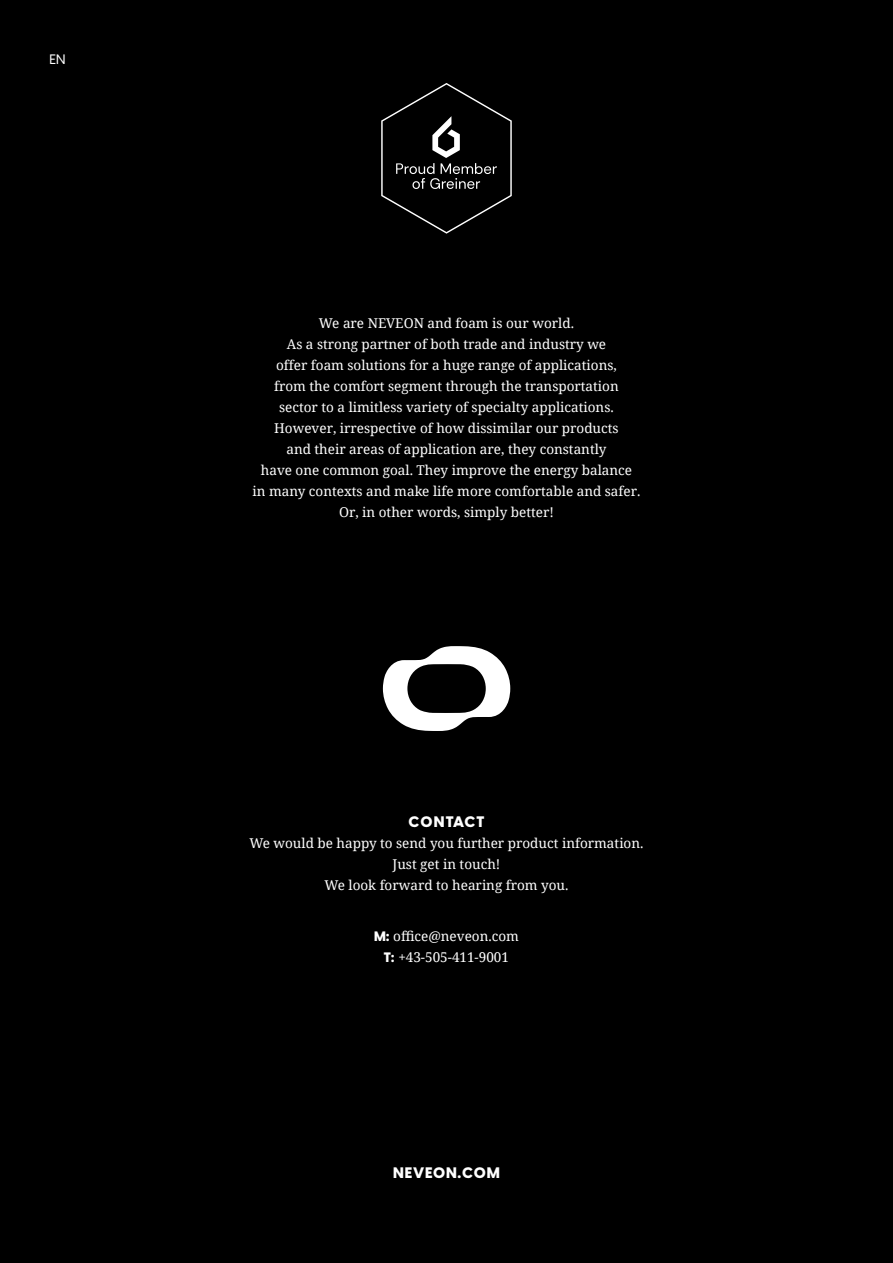
<style>
.page{position:relative;width:893px;height:1263px;background:#000}
.page>*{position:absolute;margin:0;border:0;box-sizing:border-box;transform-origin:0 0}
.t1{font:800 15px "Visby CF";letter-spacing:.06em;color:#fff}
.t2{font:13.5px/21px "Noto Serif";color:#fff;text-align:center}
.t3{font:500 13.5px "Visby CF";color:#fff}
.s1{font-family:"Visby CF";font-weight:800}
</style>
<div class="page">
<svg style="left:383px;top:646px;width:127px;height:85px"></svg>
<svg style="left:381px;top:83px;width:131px;height:151px"></svg>
<p class="t3" style="left:50px;top:51px;width:18px">EN</p>
<p class="t2" style="left:252px;top:312px;width:390px">We are NEVEON and foam is our world.<br>As a strong partner of both trade and industry we<br>offer foam solutions for a huge range of applications,<br>from the comfort segment through the transportation<br>sector to a limitless variety of specialty applications.<br>However, irrespective of how dissimilar our products<br>and their areas of application are, they constantly<br>have one common goal. They improve the energy balance<br>in many contexts and make life more comfortable and safer.<br>Or, in other words, simply better!</p>
<p class="t1" style="left:409px;top:812px;width:77px">CONTACT</p>
<p class="t2" style="left:249px;top:832px;width:396px">We would be happy to send you further product information.<br>Just get in touch!<br>We look forward to hearing from you.</p>
<p class="t2" style="left:374px;top:925px;width:146px"><span class="s1">M:</span> office@neveon.com<br><span class="s1">T:</span> +43-505-411-9001</p>
<p class="t1" style="left:393px;top:1163px;width:108px">NEVEON.COM</p>
</div>
